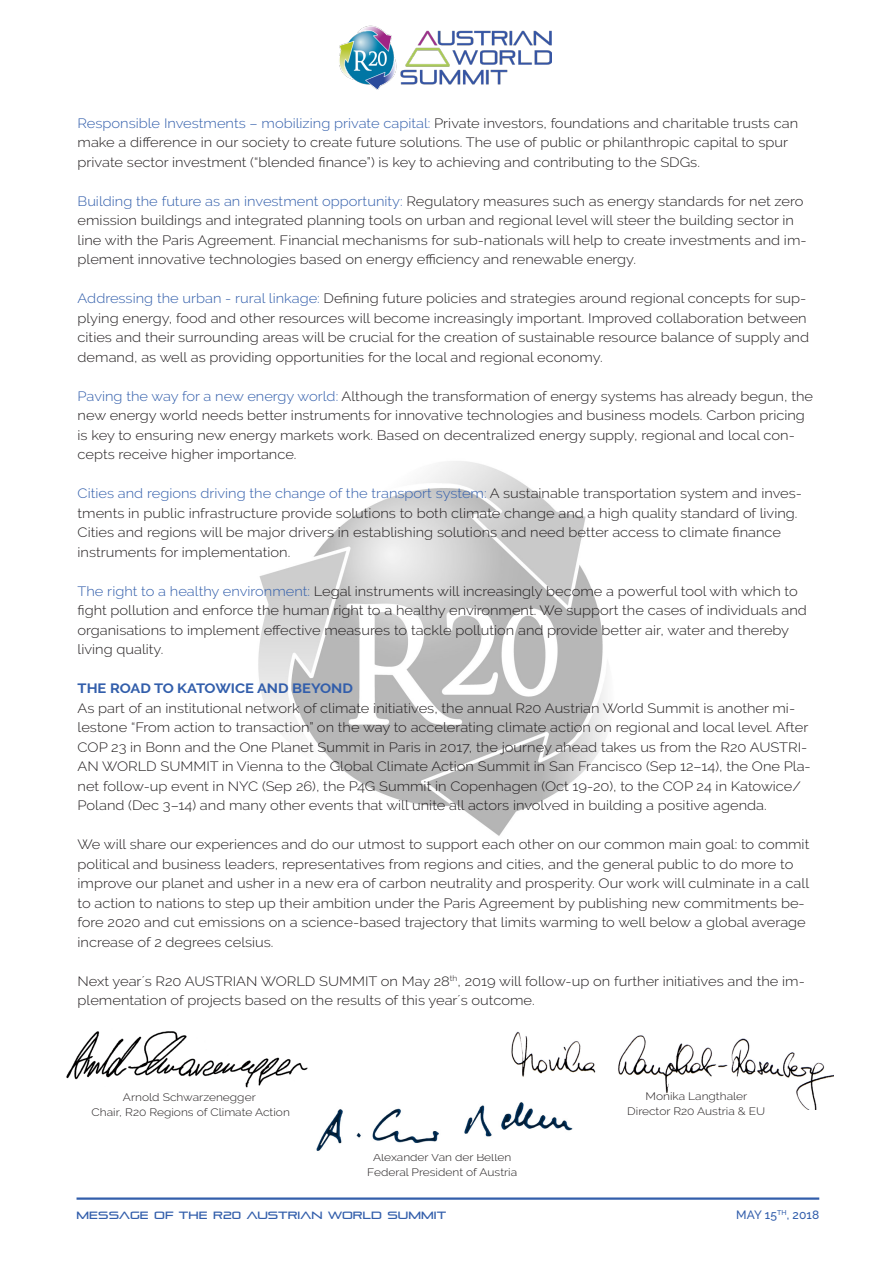
<style>
.page{position:relative;width:893px;height:1263px;background:#fff}
.page>*{position:absolute;margin:0;border:0;box-sizing:border-box;transform-origin:0 0}
.t1{font:300 13.5px/19.5px "Raleway";color:#231f20;scale:1.09 1}
.t2{font:700 13.5px "Raleway";color:#325eab;scale:1.09 1}
.t3{font:500 12px "Raleway";letter-spacing:.01em;color:#325eab}
.t4{font:300 10.8px/15px "Raleway";color:#231f20;text-align:center;scale:1.11 1}
.t5{font:10.5px "Pirulen";letter-spacing:.01em;color:#325eab}
.s1{color:#325eab}
</style>
<div class="page">
<hr style="left:77px;top:1197px;width:742px;height:3px;background:#325eab">
<img style="left:258px;top:461px;width:349px;height:375px">
<img style="left:511px;top:1031px;width:322px;height:79px">
<img style="left:66px;top:1031px;width:242px;height:57px">
<img style="left:316px;top:1095px;width:257px;height:56px">
<img style="left:339px;top:25px;width:213px;height:65px">
<p class="t1" style="left:78px;top:113px;width:662px"><span class="s1">Responsible Investments – mobilizing private capital:</span> Private investors, foundations and charitable trusts can make a difference in our society to create future solutions. The use of public or philanthropic capital to spur private sector investment (“blended finance”) is key to achieving and contributing to the SDGs.</p>
<p class="t1" style="left:78px;top:191px;width:670px"><span class="s1">Building the future as an investment opportunity:</span> Regulatory measures such as energy standards for net zero emission buildings and integrated planning tools on urban and regional level will steer the building sector in line with the Paris Agreement. Financial mechanisms for sub-nationals will help to create investments and im&shy;plement innovative technologies based on energy efficiency and renewable energy.</p>
<p class="t1" style="left:78px;top:289px;width:673px"><span class="s1">Addressing the urban - rural linkage:</span> Defining future policies and strategies around regional concepts for sup&shy;plying energy, food and other resources will become increasingly important. Improved collaboration between cities and their surrounding areas will be crucial for the creation of sustainable resource balance of supply and demand, as well as providing opportunities for the local and regional economy.</p>
<p class="t1" style="left:78px;top:386px;width:676px"><span class="s1">Paving the way for a new energy world:</span> Although the transformation of energy systems has already begun, the new energy world needs better instruments for innovative technologies and business models. Carbon pricing is key to ensuring new energy markets work. Based on decentralized energy supply, regional and local con&shy;cepts receive higher importance.</p>
<p class="t1" style="left:78px;top:484px;width:666px"><span class="s1">Cities and regions driving the change of the transport system:</span> A sustainable transportation system and inves&shy;tments in public infrastructure provide solutions to both climate change and a high quality standard of living.<br>Cities and regions will be major drivers in establishing solutions and need better access to climate finance instruments for implementation.</p>
<p class="t1" style="left:78px;top:581px;width:671px"><span class="s1">The right to a healthy environment:</span> Legal instruments will increasingly become a powerful tool with which to fight pollution and enforce the human right to a healthy environment. We support the cases of individuals and organisations to implement effective measures to tackle pollution and provide better air, water and thereby living quality.</p>
<p class="t2" style="left:78px;top:681px;width:254px">THE ROAD TO KATOWICE AND BEYOND</p>
<p class="t1" style="left:78px;top:698px;width:674px">As part of an institutional network of climate initiatives, the annual R20 Austrian World Summit is another mi&shy;lestone “From action to transaction” on the way to accelerating climate action on regional and local level. After COP 23 in Bonn and the One Planet Summit in Paris in 2017, the journey ahead takes us from the R20 AUSTRI-AN WORLD SUMMIT in Vienna to the Global Climate Action Summit in San Francisco (Sep 12–14), the One Pla&shy;net follow-up event in NYC (Sep 26), the P4G Summit in Copenhagen (Oct 19-20), to the COP 24 in Katowice/ Poland (Dec 3–14) and many other events that will unite all actors involved in building a positive agenda.</p>
<p class="t1" style="left:78px;top:835px;width:673px">We will share our experiences and do our utmost to support each other on our common main goal: to commit political and business leaders, representatives from regions and cities, and the general public to do more to improve our planet and usher in a new era of carbon neutrality and prosperity. Our work will culminate in a call to action to nations to step up their ambition under the Paris Agreement by publishing new commitments be&shy;fore 2020 and cut emissions on a science-based trajectory that limits warming to well below a global average increase of 2 degrees celsius.</p>
<p class="t1" style="left:78px;top:971px;width:669px">Next year´s R20 AUSTRIAN WORLD SUMMIT on May 28<sup>th</sup>, 2019 will follow-up on further initiatives and the im&shy;plementation of projects based on the results of this year´s outcome.</p>
<p class="t4" style="left:92px;top:1090px;width:180px">Arnold Schwarzenegger<br>Chair, R20 Regions of Climate Action</p>
<p class="t4" style="left:367px;top:1150px;width:137px">Alexander Van der Bellen<br>Federal President of Austria</p>
<p class="t4" style="left:646px;top:1089px;width:93px">Monika Langthaler</p>
<p class="t4" style="left:627px;top:1104px;width:126px">Director R20 Austria &amp; EU</p>
<p class="t5" style="left:77px;top:1209px;width:371px">MESSAGE OF THE R20 AUSTRIAN WORLD SUMMIT</p>
<p class="t3" style="left:736px;top:1208px;width:84px">MAY 15<sup>TH</sup>, 2018</p>
</div>
